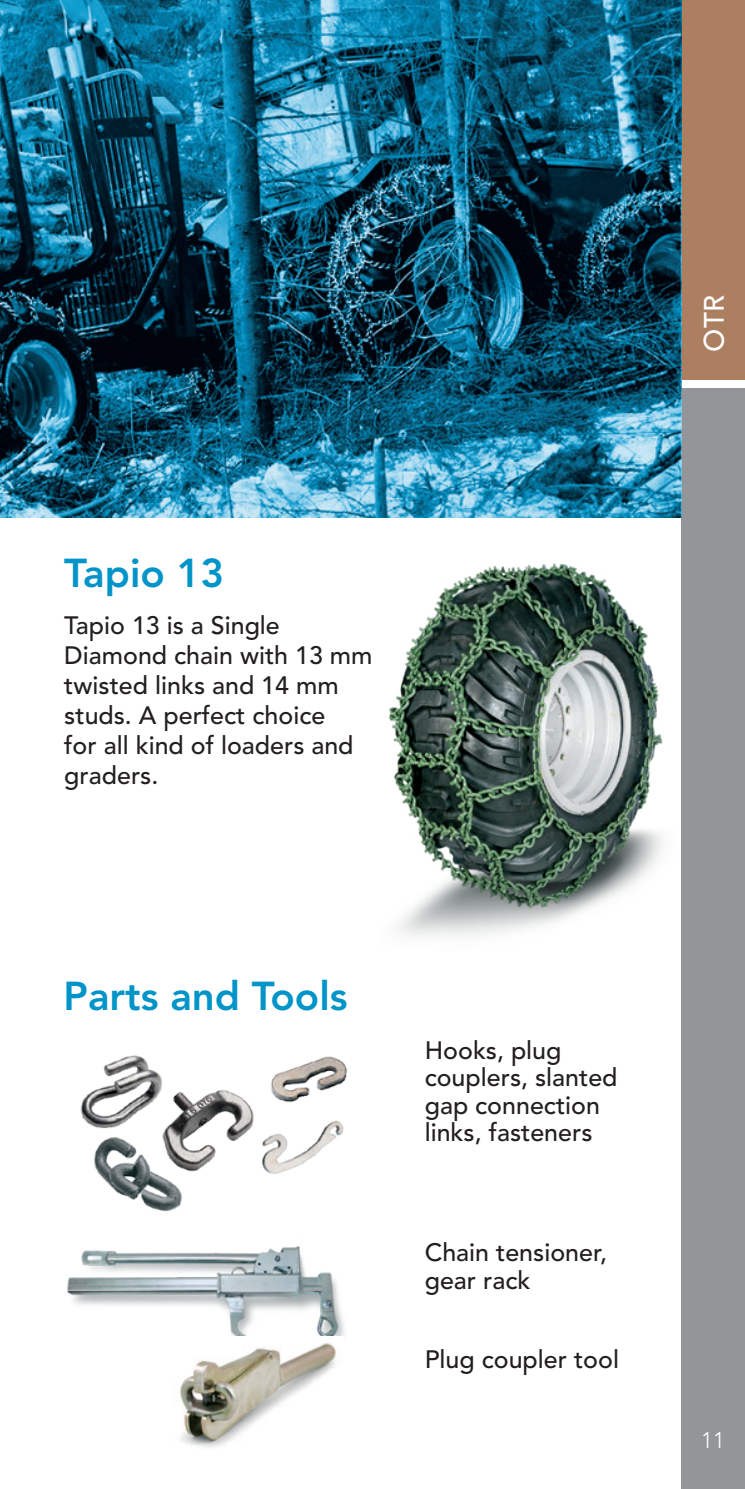
<style>
.page{position:relative;width:745px;height:1489px;background:#fff}
.page>*{position:absolute;margin:0;border:0;box-sizing:border-box;transform-origin:0 0}
.t1{font:800 40px "Avenir";color:#0094c8}
.t2{font:500 27.75px "Avenir";color:#fff}
.t3{font:500 25px/30px "Avenir";color:#231f20}
.t4{font:300 22.5px "Avenir";color:#fff}
</style>
<div class="page">
<div style="left:680px;top:386px;width:64px;height:1102px;background:#939598"></div>
<div style="left:680px;top:0;width:64px;height:381px;background:#ad7f61"></div>
<div style="left:680px;top:380px;width:64px;height:8px;background:#fff"></div>
<img style="left:388px;top:551px;width:293px;height:400px">
<img style="left:0;top:0;width:680px;height:517px">
<img style="left:67px;top:1246px;width:278px;height:90px">
<img style="left:179px;top:1343px;width:158px;height:105px">
<img style="left:94px;top:1146px;width:88px;height:65px">
<img style="left:80px;top:1055px;width:82px;height:91px">
<img style="left:139px;top:1080px;width:107px;height:115px">
<img style="left:242px;top:1102px;width:102px;height:89px">
<img style="left:252px;top:1056px;width:96px;height:61px">
<p class="t1" style="left:64px;top:549px;width:161px">Tapio 13</p>
<p class="t3" style="left:64px;top:610px;width:309px">Tapio 13 is a Single<br>Diamond chain with 13 mm twisted links and 14 mm studs. A perfect choice<br>for all kind of loaders and graders.</p>
<p class="t1" style="left:64px;top:972px;width:285px">Parts and Tools</p>
<p class="t3" style="left:424px;top:1037px;width:194px;line-height:27.5px">Hooks, plug couplers, slanted gap connection links, fasteners</p>
<p class="t3" style="left:424px;top:1239px;width:184px;line-height:27.5px">Chain tensioner, gear rack</p>
<p class="t3" style="left:424px;top:1344px;width:196px">Plug coupler tool</p>
<p class="t2" style="left:697px;top:351px;width:58px;rotate:-90deg">OTR</p>
<p class="t4" style="left:700px;top:1426px;width:25px">11</p>
</div>
